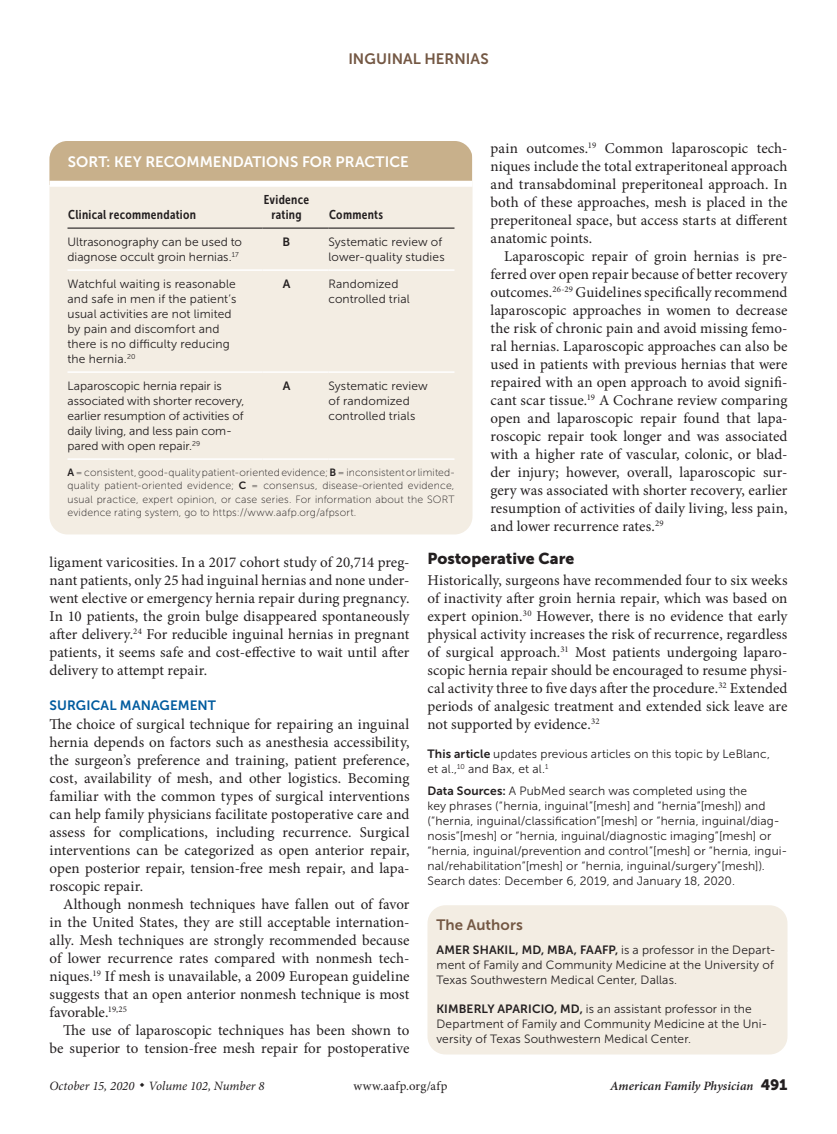
<style>
.page{position:relative;width:837px;height:1134px;background:#fff}
.page>*{position:absolute;margin:0;border:0;box-sizing:border-box;transform-origin:0 0}
.head1{font:15.75px "Museo Sans 900";color:#231f20}
.body_text{font:15px/18px "Minion Pro";letter-spacing:.005em;color:#231f20;text-align:justify}
.body_noindent{font:15px/18px "Minion Pro";color:#231f20;text-align:justify}
.sort_title{font:15px "Museo Sans 700";color:#fff}
.auth_info_head{font:15px "Museo Sans 700";letter-spacing:.005em;color:#745844}
.head2{font:13.5px "Museo Sans 700";letter-spacing:.01em;color:#015b9e}
.table_head1{font:12.75px/15.3px "Museo Sans Cond 700";letter-spacing:.025em;color:#231f20;text-align:center}
.t1{font:italic 12.75px "Minion Pro";color:#231f20}
.t2{font:italic 600 12.75px "Minion Pro";letter-spacing:.005em;color:#231f20}
.t3{font:12.75px "Minion Pro";letter-spacing:.03em;color:#231f20}
.blurb{font:12px/15px "Museo Sans 300";letter-spacing:.01em;color:#231f20}
.table_data{font:12px/15px "Museo Sans 300";color:#231f20}
.auth_info{font:12px/15px "Museo Sans 300";letter-spacing:.01em;color:#231f20}
.table_data_last_col{font:12px/15px "Museo Sans 300";letter-spacing:.01em;color:#231f20}
.table_data-2{font:12px "Museo Sans 700";color:#231f20}
.table_fig_note{font:10.5px/13.5px "Museo Sans 100";letter-spacing:.02em;color:#231f20;text-align:justify}
.s1{font-family:"Museo Sans 700"}
.s2{font-family:"Museo Sans 900";font-weight:400;font-style:normal;font-size:15px}
</style>
<div class="page">
<div style="left:428px;top:905px;width:360px;height:45px;background:#f3ede3"></div>
<div style="left:428px;top:936px;width:360px;height:118px;background:#f3ede3;border-radius:18px"></div>
<div style="left:50px;top:141px;width:422px;height:393px;background:#f3ede3;border-radius:18px"></div>
<hr style="left:68px;top:228px;width:194px;height:1px;background:#231f20">
<hr style="left:262px;top:228px;width:66px;height:1px;background:#231f20">
<hr style="left:328px;top:228px;width:126px;height:1px;background:#231f20">
<hr style="left:68px;top:371px;width:194px;height:2px;background:#fff">
<hr style="left:262px;top:371px;width:66px;height:2px;background:#fff">
<hr style="left:328px;top:371px;width:126px;height:2px;background:#fff">
<hr style="left:68px;top:458px;width:194px;height:2px;background:#fff">
<hr style="left:262px;top:458px;width:66px;height:2px;background:#fff">
<hr style="left:328px;top:458px;width:126px;height:2px;background:#fff">
<hr style="left:68px;top:269px;width:194px;height:2px;background:#fff">
<hr style="left:262px;top:269px;width:66px;height:2px;background:#fff">
<hr style="left:328px;top:269px;width:126px;height:2px;background:#fff">
<div style="left:50px;top:141px;width:422px;height:43px;background:#c8b08b"></div>
<div style="left:50px;top:181px;width:422px;height:6px;background:#fff"></div>
<p class="auth_info_head" style="left:348px;top:50px;width:142px">INGUINAL HERNIAS</p>
<p class="body_text" style="left:490px;top:139px;width:299px">pain outcomes.<sup>19</sup> Common laparoscopic tech&shy;niques include the total extraperitoneal approach and transabdominal preperitoneal approach. In both of these approaches, mesh is placed in the preperitoneal space, but access starts at different anatomic points.</p>
<p class="body_text" style="left:490px;top:247px;width:299px;text-indent:14px">Laparoscopic repair of groin hernias is pre&shy;ferred over open repair because of better recovery outcomes.<sup>26-29</sup> Guidelines specifically recommend laparoscopic approaches in women to decrease the risk of chronic pain and avoid missing femo&shy;ral hernias. Laparoscopic approaches can also be used in patients with previous hernias that were repaired with an open approach to avoid signifi&shy;cant scar tissue.<sup>19</sup> A Cochrane review comparing open and laparoscopic repair found that lapa&shy;roscopic repair took longer and was associated with a higher rate of vascular, colonic, or blad&shy;der injury; however, overall, laparoscopic sur&shy;gery was associated with shorter recovery, earlier resumption of activities of daily living, less pain, and lower recurrence rates.<sup>29</sup></p>
<p class="head1" style="left:428px;top:550px;width:148px">Postoperative Care</p>
<p class="body_noindent" style="left:428px;top:571px;width:362px">Historically, surgeons have recommended four to six weeks of inactivity after groin hernia repair, which was based on expert opinion.<sup>30</sup> However, there is no evidence that early physical activity increases the risk of recurrence, regardless of surgical approach.<sup>31</sup> Most patients undergoing laparo&shy;scopic hernia repair should be encouraged to resume physi&shy;cal activity three to five days after the procedure.<sup>32</sup> Extended periods of analgesic treatment and extended sick leave are not supported by evidence.<sup>32</sup></p>
<p class="blurb" style="left:428px;top:746px;width:344px"><span class="s1">This article</span> updates previous articles on this topic by LeBlanc, et al.,<sup>10</sup> and Bax, et al.<sup>1</sup></p>
<p class="blurb" style="left:428px;top:783px;width:362px"><span class="s1">Data Sources:</span> A PubMed search was completed using the<br>key phrases (“hernia, inguinal”[mesh] and “hernia”[mesh]) and (“hernia, inguinal/classification”[mesh] or “hernia, inguinal/diag&shy;nosis”[mesh] or “hernia, inguinal/diagnostic imaging”[mesh] or “hernia, inguinal/prevention and control”[mesh] or “hernia, ingui&shy;nal/rehabilitation”[mesh] or “hernia, inguinal/surgery”[mesh]).<br>Search dates: December 6, 2019, and January 18, 2020.</p>
<p class="auth_info_head" style="left:436px;top:916px;width:88px">The Authors</p>
<p class="auth_info" style="left:436px;top:942px;width:341px"><span class="s1">AMER SHAKIL, MD, MBA, FAAFP,</span> is a professor in the Depart&shy;ment of Family and Community Medicine at the University of<br>Texas Southwestern Medical Center, Dallas.</p>
<p class="auth_info" style="left:436px;top:1001px;width:332px"><span class="s1">KIMBERLY APARICIO, MD,</span> is an assistant professor in the<br>Department of Family and Community Medicine at the Uni&shy;versity of Texas Southwestern Medical Center.</p>
<p class="sort_title" style="left:68px;top:154px;width:342px">SORT: KEY RECOMMENDATIONS FOR PRACTICE</p>
<p class="table_head1" style="left:264px;top:192px;width:47px">Evidence rating</p>
<p class="table_head1" style="left:68px;top:207px;width:129px">Clinical recommendation</p>
<p class="table_head1" style="left:329px;top:207px;width:55px">Comments</p>
<p class="table_data" style="left:68px;top:235px;width:176px">Ultrasonography can be used to diagnose occult groin hernias.<sup>17</sup></p>
<p class="table_data-2" style="left:283px;top:235px;width:9px">B</p>
<p class="table_data_last_col" style="left:328px;top:235px;width:118px">Systematic review of lower-quality studies</p>
<p class="table_data" style="left:68px;top:277px;width:170px">Watchful waiting is reasonable and safe in men if the patient’s usual activities are not limited by pain and discomfort and there is no difficulty reducing the hernia.<sup>20</sup></p>
<p class="table_data-2" style="left:283px;top:277px;width:9px">A</p>
<p class="table_data_last_col" style="left:328px;top:277px;width:83px">Randomized controlled trial</p>
<p class="table_data" style="left:68px;top:379px;width:178px">Laparoscopic hernia repair is associated with shorter recovery, earlier resumption of activities of daily living, and less pain com&shy;pared with open repair.<sup>29</sup></p>
<p class="table_data-2" style="left:283px;top:379px;width:9px">A</p>
<p class="table_data_last_col" style="left:328px;top:379px;width:101px">Systematic review of randomized controlled trials</p>
<p class="table_fig_note" style="left:68px;top:466px;width:389px"><span class="s1">A</span> = consistent, good-quality patient-oriented evidence;<span class="s1">B</span> = inconsistent or limited&shy;quality patient-oriented evidence; <span class="s1">C</span> = consensus, disease-oriented evidence, usual practice, expert opinion, or case series. For information about the SORT evidence rating system, go to https://www.aafp.org/afpsort.</p>
<p class="body_text" style="left:50px;top:553px;width:362px">ligament varicosities. In a 2017 cohort study of 20,714 preg&shy;nant patients, only 25 had inguinal hernias and none under&shy;went elective or emergency hernia repair during pregnancy.<br>In 10 patients, the groin bulge disappeared spontaneously after delivery.<sup>24</sup> For reducible inguinal hernias in pregnant patients, it seems safe and cost-effective to wait until after delivery to attempt repair.</p>
<p class="head2" style="left:50px;top:697px;width:168px">SURGICAL MANAGEMENT</p>
<p class="body_noindent" style="left:50px;top:715px;width:362px">The choice of surgical technique for repairing an inguinal hernia depends on factors such as anesthesia accessibility, the surgeon’s preference and training, patient preference, cost, availability of mesh, and other logistics. Becoming familiar with the common types of surgical interventions can help family physicians facilitate postoperative care and assess for complications, including recurrence. Surgical interventions can be categorized as open anterior repair, open posterior repair, tension-free mesh repair, and lapa&shy;roscopic repair.</p>
<p class="body_text" style="left:50px;top:895px;width:362px;text-indent:14px">Although nonmesh techniques have fallen out of favor in the United States, they are still acceptable internation&shy;ally. Mesh techniques are strongly recommended because of lower recurrence rates compared with nonmesh tech&shy;niques.<sup>19</sup> If mesh is unavailable, a 2009 European guideline suggests that an open anterior nonmesh technique is most favorable.<sup>19,25</sup></p>
<p class="body_text" style="left:50px;top:1021px;width:362px;text-align:right">The use of laparoscopic techniques has been shown to be superior to tension-free mesh repair for postoperative</p>
<p class="t1" style="left:50px;top:1078px;width:217px">October 15, 2020 ◆ Volume 102, Number 8</p>
<p class="t3" style="left:353px;top:1078px;width:96px">www.aafp.org/afp</p>
<p class="t2" style="left:610px;top:1077px;width:179px">American Family Physician <span class="s2">491</span></p>
</div>
